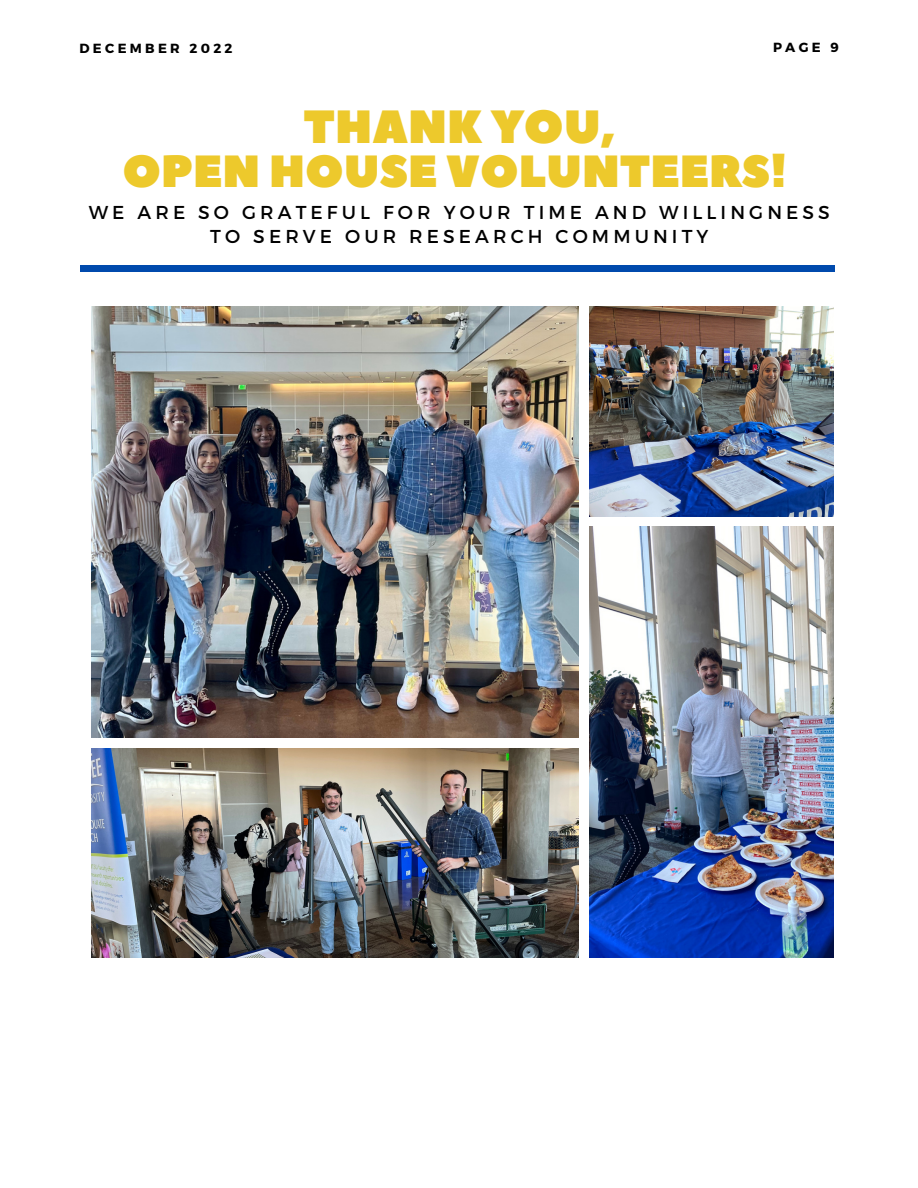
<style>
.page{position:relative;width:918px;height:1188px;background:#fff}
.page>*{position:absolute;margin:0;border:0;box-sizing:border-box;transform-origin:0 0}
.t1{font:46.5px "Peace Sans";color:#edc92c}
.t2{font:45px "Peace Sans";color:#edc92c}
.t3{font:18.6px/24.3px "Montserrat";letter-spacing:.22em;color:#000;text-align:center}
.t4{font:700 13.2px "Montserrat";letter-spacing:.25em;color:#000}
</style>
<div class="page">
<img style="left:589px;top:306px;width:244px;height:211px">
<img style="left:589px;top:527px;width:244px;height:431px">
<img style="left:92px;top:306px;width:487px;height:431px">
<img style="left:92px;top:749px;width:487px;height:209px">
<div style="left:80px;top:265px;width:755px;height:6px;background:#004aad"></div>
<p class="t4" style="left:80px;top:40px;width:155px">DECEMBER 2022</p>
<p class="t4" style="left:773px;top:39px;width:67px">PAGE 9</p>
<h1 class="t1" style="left:304px;top:96px;width:313px">THANK YOU,</h1>
<h2 class="t2" style="left:123px;top:141px;width:666px">OPEN HOUSE VOLUNTEERS!</h2>
<p class="t3" style="left:89px;top:199px;width:743px">WE ARE SO GRATEFUL FOR YOUR TIME AND WILLINGNESS<br>TO SERVE OUR RESEARCH COMMUNITY</p>
</div>
